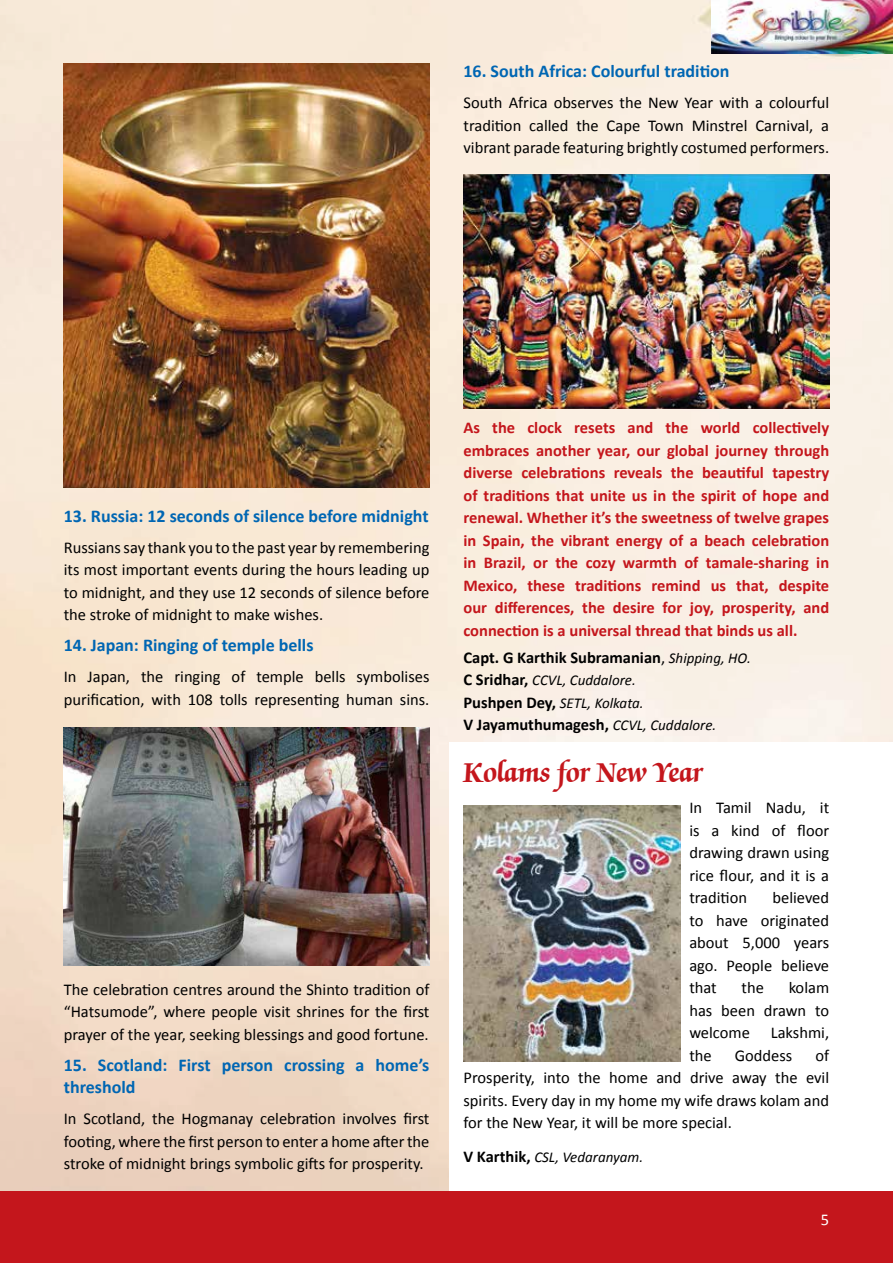
<style>
.page{position:relative;width:893px;height:1263px;background:#fff}
.page>*{position:absolute;margin:0;border:0;box-sizing:border-box;transform-origin:0 0}
.t1{font:700 31.5px "Zapf Chancery IT Cby BT";color:#c4161c;scale:.87 1}
.t2{font:700 18px/22.5px "Calibri";color:#0066b3}
.t3{font:16.5px/22.5px "Calibri";color:#000;text-align:justify}
.t4{font:700 16.5px/22.5px "Calibri";color:#c4161c;text-align:justify}
.t5{font:700 16.5px "Calibri";color:#000}
.t6{font:16.5px "Calibri";color:#fff}
.t7{font:italic 15px/22.5px "Calibri";color:#000}
.s1{font-weight:400}
.s2{font-weight:400;font-style:italic;font-size:15px}
.s3{font-weight:700;font-style:normal;font-size:16.5px}
</style>
<div class="page">
<div style="left:0;top:1191px;width:893px;height:72px;background:#c4161c"></div>
<img style="left:0;top:0;width:893px;height:1191px">
<img style="left:712px;top:0;width:181px;height:53px">
<img style="left:64px;top:64px;width:365px;height:423px">
<img style="left:64px;top:727px;width:365px;height:238px">
<img style="left:463px;top:174px;width:366px;height:234px">
<div style="left:449px;top:742px;width:444px;height:449px;background:#fff"></div>
<img style="left:463px;top:805px;width:218px;height:256px">
<p class="t2" style="left:463px;top:59px;width:268px">16. South Africa: Colourful tradition</p>
<p class="t3" style="left:463px;top:91px;width:367px">South Africa observes the New Year with a colourful tradition called the Cape Town Minstrel Carnival, a vibrant parade featuring brightly costumed performers.</p>
<p class="t2" style="left:64px;top:504px;width:366px">13. Russia: 12 seconds of silence before midnight</p>
<p class="t3" style="left:64px;top:535px;width:367px">Russians say thank you to the past year by remembering its most important events during the hours leading up to midnight, and they use 12 seconds of silence before the stroke of midnight to make wishes.</p>
<p class="t2" style="left:64px;top:633px;width:251px">14. Japan: Ringing of temple bells</p>
<p class="t3" style="left:64px;top:665px;width:367px">In Japan, the ringing of temple bells symbolises purification, with 108 tolls representing human sins.</p>
<p class="t3" style="left:64px;top:977px;width:367px">The celebration centres around the Shinto tradition of “Hatsumode”, where people visit shrines for the first prayer of the year, seeking blessings and good fortune.</p>
<p class="t2" style="left:64px;top:1053px;width:367px">15. Scotland: First person crossing a home’s threshold</p>
<p class="t3" style="left:64px;top:1107px;width:367px">In Scotland, the Hogmanay celebration involves first footing, where the first person to enter a home after the stroke of midnight brings symbolic gifts for prosperity.</p>
<p class="t4" style="left:463px;top:416px;width:367px">As the clock resets and the world collectively embraces another year, our global journey through diverse celebrations reveals the beautiful tapestry of traditions that unite us in the spirit of hope and renewal. Whether it’s the sweetness of twelve grapes in Spain, the vibrant energy of a beach celebration in Brazil, or the cozy warmth of tamale-sharing in Mexico, these traditions remind us that, despite our differences, the desire for joy, prosperity, and connection is a universal thread that binds us all.</p>
<p class="t5" style="left:463px;top:647px;width:289px">Capt. G Karthik Subramanian<span class="s1">,</span> <span class="s2">Shipping, HO.</span></p>
<p class="t7" style="left:463px;top:668px;width:182px"><span class="s3">C Sridhar,</span> CCVL, Cuddalore.<br><span class="s3">Pushpen Dey,</span> SETL, Kolkata.</p>
<p class="t5" style="left:463px;top:714px;width:254px">V Jayamuthumagesh, <span class="s2">CCVL, Cuddalore.</span></p>
<h1 class="t1" style="left:463px;top:756px;width:276px">Kolams for New Year</h1>
<p class="t3" style="left:689px;top:796px;width:141px">In Tamil Nadu, it is a kind of floor drawing drawn using rice flour, and it is a tradition</p>
<p class="t3" style="left:689px;top:886px;width:141px;text-indent:83px">believed to have originated about 5,000 years ago. People believe that</p>
<p class="t3" style="left:689px;top:976px;width:141px;text-indent:99px">kolam has been drawn to welcome</p>
<p class="t3" style="left:741px;top:976px;width:24px">the</p>
<p class="t3" style="left:771px;top:1021px;width:60px">Lakshmi,</p>
<p class="t3" style="left:463px;top:1043px;width:367px;text-indent:352px">of Prosperity, into the home and drive away the evil spirits. Every day in my home my wife draws kolam and for the New Year, it will be more special.</p>
<p class="t7" style="left:463px;top:1145px;width:181px"><span class="s3">V Karthik,</span> CSL, Vedaranyam.</p>
<p class="t3" style="left:689px;top:1043px;width:24px">the</p>
<p class="t3" style="left:735px;top:1043px;width:59px">Goddess</p>
<p class="t6" style="left:821px;top:1209px;width:10px">5</p>
</div>
